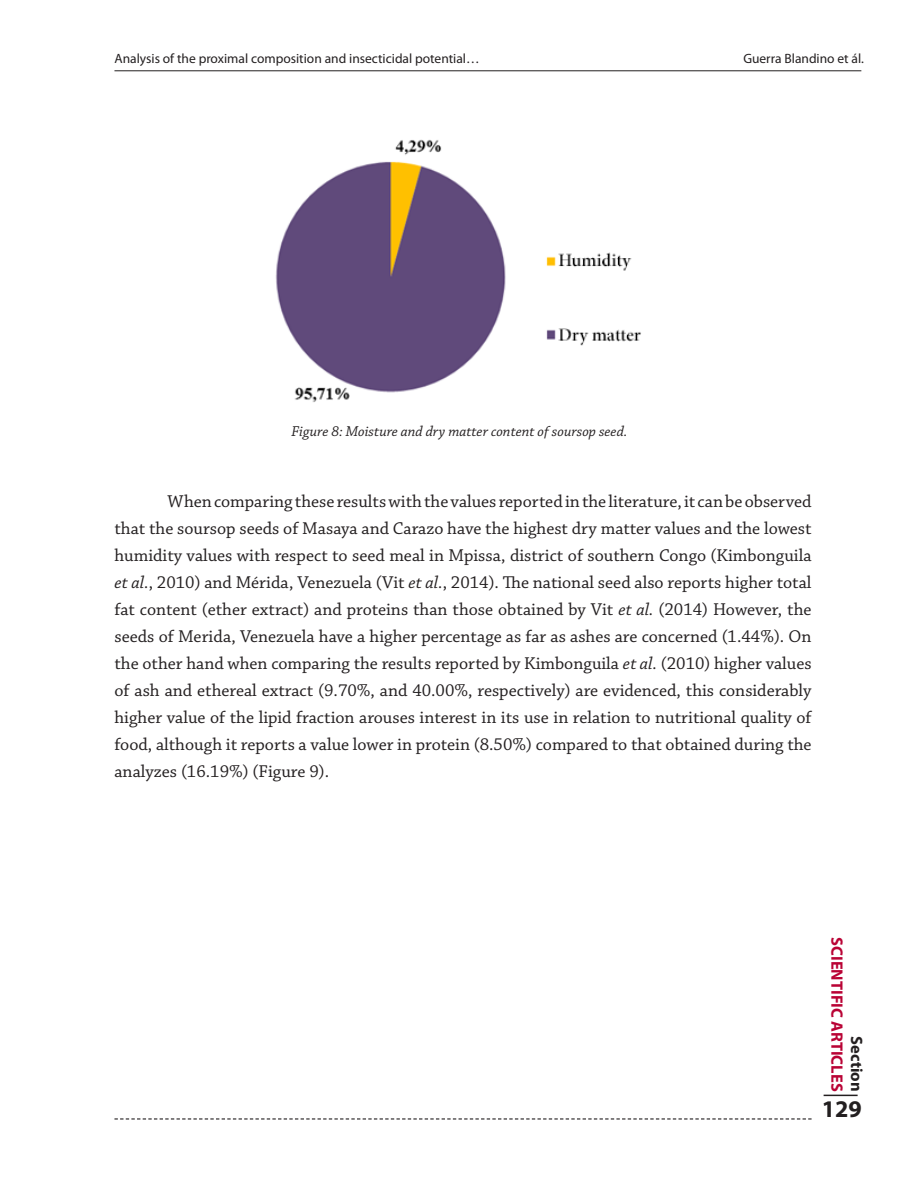
<style>
.page{position:relative;width:918px;height:1188px;background:#fff}
.page>*{position:absolute;margin:0;border:0;box-sizing:border-box;transform-origin:0 0}
.t1{font:700 24px "Myriad Pro";color:#231f20}
.t2{font:18px/27px "Chaparral Pro";color:#231f20;text-align:justify}
.t3{font:700 16.5px "Myriad Pro";color:#b90335}
.t4{font:700 16.5px "Myriad Pro";color:#231f20}
.t5{font:italic 15px "Chaparral Pro";color:#231f20}
.t6{font:13.5px "Myriad Pro";color:#231f20}
.s1{font-style:italic}
</style>
<div class="page">
<img style="left:275px;top:139px;width:366px;height:263px">
<hr style="left:114px;top:70px;width:747px;height:1px;background:#231f20">
<hr style="left:824px;top:1095px;width:34px;height:1px;background:#231f20">
<svg style="left:114px;top:1118px;width:698px;height:2px"></svg>
<p class="t6" style="left:114px;top:50px;width:367px">Analysis of the proximal composition and insecticidal potential…</p>
<p class="t6" style="left:743px;top:50px;width:122px">Guerra Blandino et ál.</p>
<p class="t5" style="left:291px;top:423px;width:338px">Figure 8: Moisture and dry matter content of soursop seed.</p>
<p class="t2" style="left:114px;top:489px;width:699px;text-indent:53px">When comparing these results with the values reported in the literature, it can be observed that the soursop seeds of Masaya and Carazo have the highest dry matter values and the lowest humidity values with respect to seed meal in Mpissa, district of southern Congo (Kimbonguila <span class="s1">et al.</span>, 2010) and Mérida, Venezuela (Vit <span class="s1">et al.</span>, 2014). The national seed also reports higher total fat content (ether extract) and proteins than those obtained by Vit <span class="s1">et al.</span> (2014) However, the seeds of Merida, Venezuela have a higher percentage as far as ashes are concerned (1.44%). On the other hand when comparing the results reported by Kimbonguila <span class="s1">et al.</span> (2010) higher values of ash and ethereal extract (9.70%, and 40.00%, respectively) are evidenced, this considerably higher value of the lipid fraction arouses interest in its use in relation to nutritional quality of food, although it reports a value lower in protein (8.50%) compared to that obtained during the analyzes (16.19%) (Figure 9).</p>
<p class="t3" style="left:848px;top:937px;width:156px;rotate:90deg">SCIENTIFIC ARTICLES</p>
<h1 class="t1" style="left:822px;top:1093px;width:41px">129</h1>
<p class="t4" style="left:868px;top:1036px;width:57px;rotate:90deg">Section</p>
</div>
